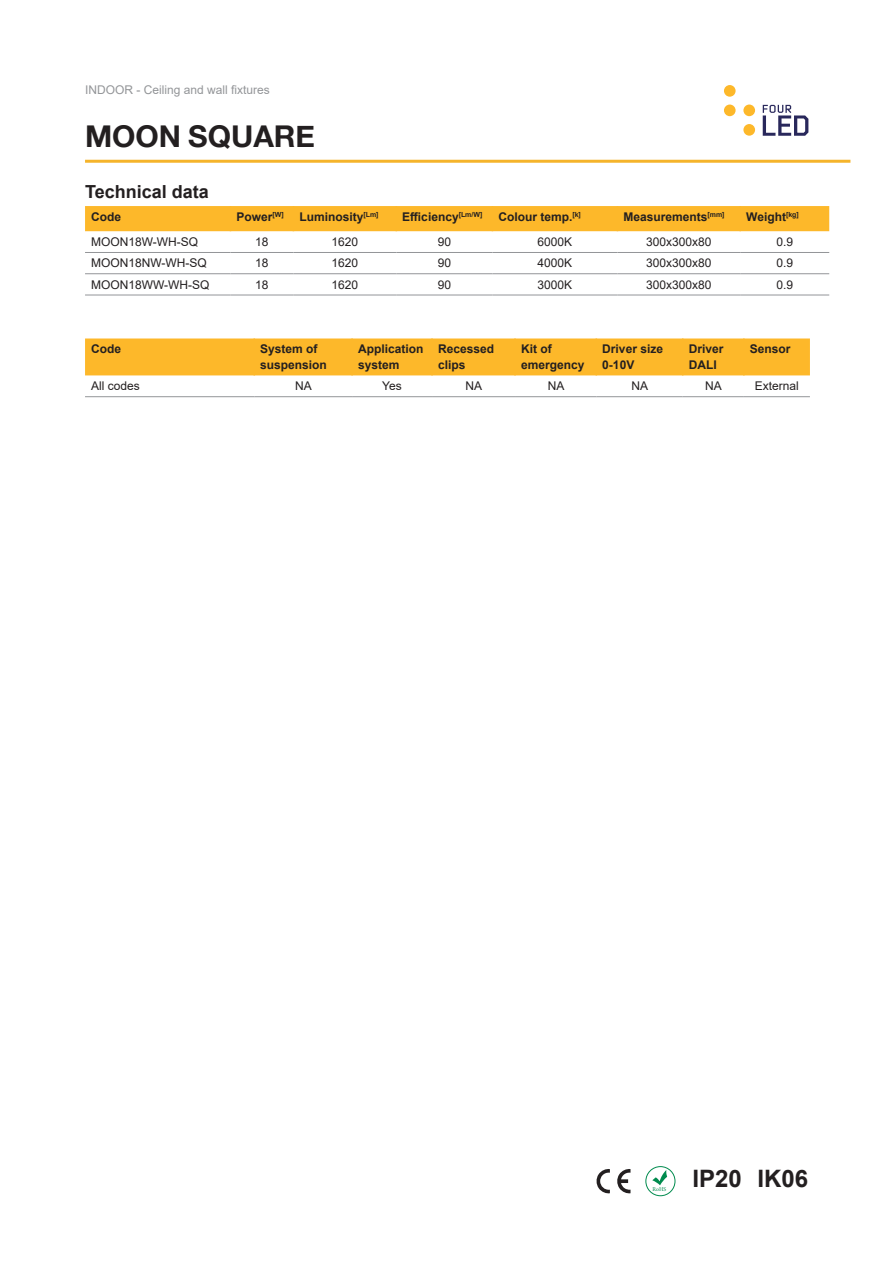
<style>
.page{position:relative;width:893px;height:1263px;background:#fff}
.page>*{position:absolute;margin:0;border:0;box-sizing:border-box;transform-origin:0 0}
.t1{font:700 30px "Helvetica Neue";color:#231f20}
.t2{font:700 24px "Arial";color:#231f20}
.t3{font:700 18px "Arial";color:#231f20}
.t4{font:700 12px/16.2px "Arial";color:#231f20}
.t5{font:12px "Arial";color:#231f20}
.t6{font:12px "Arial";color:#939598}
.t7{font:5.85px "Minion Pro";color:#008b4e}
</style>
<div class="page">
<hr style="left:85px;top:160px;width:765px;height:3px;background:#f5b42b">
<svg style="left:763px;top:105px;width:45px;height:31px"></svg>
<div style="left:743px;top:105px;width:12px;height:11px;background:#fdb82a;border-radius:50%"></div>
<div style="left:743px;top:124px;width:12px;height:12px;background:#fdb82a;border-radius:50%"></div>
<div style="left:724px;top:85px;width:12px;height:12px;background:#fdb82a;border-radius:50%"></div>
<div style="left:724px;top:105px;width:12px;height:11px;background:#fdb82a;border-radius:50%"></div>
<svg style="left:617px;top:1169px;width:13px;height:25px"></svg>
<svg style="left:596px;top:1169px;width:14px;height:25px"></svg>
<svg style="left:652px;top:1170px;width:15px;height:15px"></svg>
<div style="left:645px;top:1166px;width:30px;height:30px;border:1px solid #008b4e;border-radius:50%"></div>
<hr style="left:85px;top:252px;width:145px;height:1px;background:#939598">
<hr style="left:230px;top:252px;width:63px;height:1px;background:#939598">
<hr style="left:293px;top:252px;width:103px;height:1px;background:#939598">
<hr style="left:396px;top:252px;width:96px;height:1px;background:#939598">
<hr style="left:492px;top:252px;width:125px;height:1px;background:#939598">
<hr style="left:617px;top:252px;width:123px;height:1px;background:#939598">
<hr style="left:740px;top:252px;width:89px;height:1px;background:#939598">
<hr style="left:85px;top:273px;width:145px;height:1px;background:#939598">
<hr style="left:230px;top:273px;width:63px;height:1px;background:#939598">
<hr style="left:293px;top:273px;width:103px;height:1px;background:#939598">
<hr style="left:396px;top:273px;width:96px;height:1px;background:#939598">
<hr style="left:492px;top:273px;width:125px;height:1px;background:#939598">
<hr style="left:617px;top:273px;width:123px;height:1px;background:#939598">
<hr style="left:740px;top:273px;width:89px;height:1px;background:#939598">
<hr style="left:85px;top:295px;width:145px;height:1px;background:#939598">
<hr style="left:230px;top:295px;width:63px;height:1px;background:#939598">
<hr style="left:293px;top:295px;width:103px;height:1px;background:#939598">
<hr style="left:396px;top:295px;width:96px;height:1px;background:#939598">
<hr style="left:492px;top:295px;width:125px;height:1px;background:#939598">
<hr style="left:617px;top:295px;width:123px;height:1px;background:#939598">
<hr style="left:740px;top:295px;width:89px;height:1px;background:#939598">
<div style="left:85px;top:206px;width:744px;height:25px;background:#fdb82a"></div>
<hr style="left:739px;top:206px;width:2px;height:25px;background:#fdb82a">
<div style="left:85px;top:338px;width:725px;height:37px;background:#fdb82a"></div>
<hr style="left:85px;top:396px;width:169px;height:1px;background:#939598">
<hr style="left:254px;top:396px;width:98px;height:1px;background:#939598">
<hr style="left:352px;top:396px;width:80px;height:1px;background:#939598">
<hr style="left:432px;top:396px;width:83px;height:1px;background:#939598">
<hr style="left:515px;top:396px;width:81px;height:1px;background:#939598">
<hr style="left:596px;top:396px;width:87px;height:1px;background:#939598">
<hr style="left:683px;top:396px;width:61px;height:1px;background:#939598">
<hr style="left:744px;top:396px;width:66px;height:1px;background:#939598">
<hr style="left:254px;top:338px;width:1px;height:37px;background:#fdb82a">
<hr style="left:351px;top:338px;width:2px;height:37px;background:#fdb82a">
<hr style="left:431px;top:338px;width:2px;height:37px;background:#fdb82a">
<hr style="left:514px;top:338px;width:2px;height:37px;background:#fdb82a">
<hr style="left:596px;top:338px;width:1px;height:37px;background:#fdb82a">
<hr style="left:682px;top:338px;width:1px;height:37px;background:#fdb82a">
<hr style="left:743px;top:338px;width:2px;height:37px;background:#fdb82a">
<p class="t6" style="left:85px;top:81px;width:186px">INDOOR - Ceiling and wall fixtures</p>
<p class="t1" style="left:85px;top:118px;width:231px">MOON SQUARE</p>
<p class="t3" style="left:85px;top:179px;width:125px">Technical data</p>
<p class="t4" style="left:91px;top:209px;width:31px">Code</p>
<p class="t4" style="left:236px;top:209px;width:49px">Power<sup>[W]</sup></p>
<p class="t4" style="left:299px;top:209px;width:81px">Luminosity<sup>[Lm]</sup></p>
<p class="t4" style="left:402px;top:209px;width:82px">Efficiency<sup>[Lm/W]</sup></p>
<p class="t4" style="left:498px;top:209px;width:84px">Colour temp.<sup>[k]</sup></p>
<p class="t4" style="left:623px;top:209px;width:103px">Measurements<sup>[mm]</sup></p>
<p class="t4" style="left:746px;top:209px;width:54px">Weight<sup>[kg]</sup></p>
<p class="t5" style="left:91px;top:234px;width:109px">MOON18W-WH-SQ</p>
<p class="t5" style="left:255px;top:234px;width:15px">18</p>
<p class="t5" style="left:331px;top:234px;width:28px">1620</p>
<p class="t5" style="left:438px;top:234px;width:15px">90</p>
<p class="t5" style="left:538px;top:234px;width:36px">6000K</p>
<p class="t5" style="left:646px;top:234px;width:67px">300x300x80</p>
<p class="t5" style="left:776px;top:234px;width:18px">0.9</p>
<p class="t5" style="left:91px;top:255px;width:117px">MOON18NW-WH-SQ</p>
<p class="t5" style="left:255px;top:255px;width:15px">18</p>
<p class="t5" style="left:331px;top:255px;width:28px">1620</p>
<p class="t5" style="left:438px;top:255px;width:15px">90</p>
<p class="t5" style="left:538px;top:255px;width:36px">4000K</p>
<p class="t5" style="left:646px;top:255px;width:67px">300x300x80</p>
<p class="t5" style="left:776px;top:255px;width:18px">0.9</p>
<p class="t5" style="left:91px;top:276px;width:120px">MOON18WW-WH-SQ</p>
<p class="t5" style="left:255px;top:276px;width:15px">18</p>
<p class="t5" style="left:331px;top:276px;width:28px">1620</p>
<p class="t5" style="left:438px;top:276px;width:15px">90</p>
<p class="t5" style="left:538px;top:276px;width:36px">3000K</p>
<p class="t5" style="left:646px;top:276px;width:67px">300x300x80</p>
<p class="t5" style="left:776px;top:276px;width:18px">0.9</p>
<p class="t4" style="left:91px;top:341px;width:31px">Code</p>
<p class="t4" style="left:260px;top:341px;width:59px">System of</p>
<p class="t4" style="left:260px;top:357px;width:68px">suspension</p>
<p class="t4" style="left:358px;top:341px;width:67px">Application system</p>
<p class="t4" style="left:438px;top:341px;width:58px">Recessed clips</p>
<p class="t4" style="left:521px;top:341px;width:32px">Kit of</p>
<p class="t4" style="left:521px;top:357px;width:65px">emergency</p>
<p class="t4" style="left:602px;top:341px;width:62px">Driver size<br>0-10V</p>
<p class="t4" style="left:689px;top:341px;width:36px">Driver</p>
<p class="t4" style="left:689px;top:357px;width:29px">DALI</p>
<p class="t4" style="left:750px;top:341px;width:42px">Sensor</p>
<p class="t5" style="left:91px;top:378px;width:50px">All codes</p>
<p class="t5" style="left:295px;top:378px;width:18px">NA</p>
<p class="t5" style="left:382px;top:378px;width:21px">Yes</p>
<p class="t5" style="left:465px;top:378px;width:18px">NA</p>
<p class="t5" style="left:548px;top:378px;width:18px">NA</p>
<p class="t5" style="left:631px;top:378px;width:18px">NA</p>
<p class="t5" style="left:705px;top:378px;width:18px">NA</p>
<p class="t5" style="left:755px;top:378px;width:46px">External</p>
<p class="t7" style="left:652px;top:1185px;width:15px">RoHS</p>
<p class="t2" style="left:693px;top:1161px;width:51px">IP20</p>
<p class="t2" style="left:757px;top:1161px;width:52px">IK06</p>
</div>
